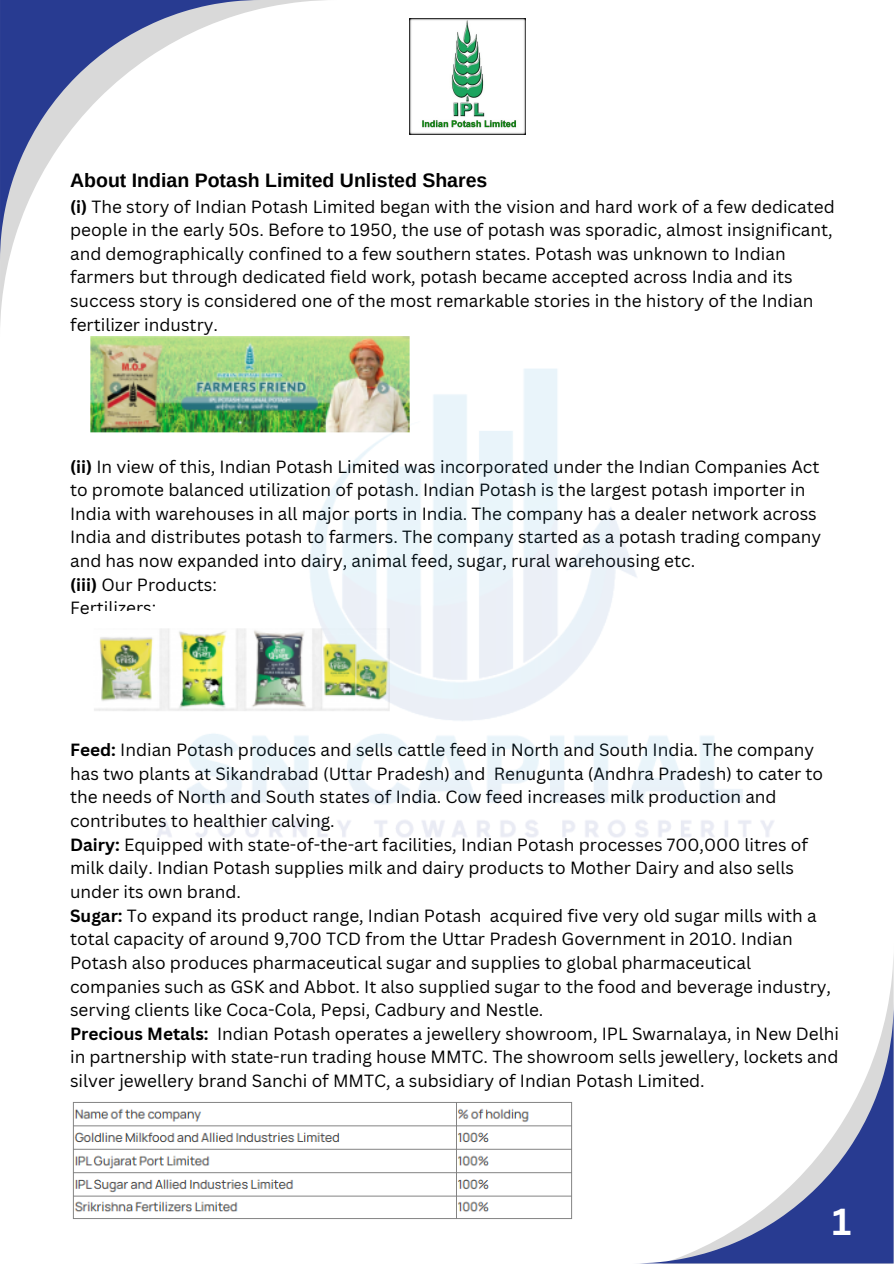
<style>
.page{position:relative;width:894px;height:1264px;background:#fff}
.page>*{position:absolute;margin:0;border:0;box-sizing:border-box;transform-origin:0 0}
.t1{font:700 36.6px "Canva Sans";color:#fff}
.t2{font:700 19.5px "Arimo";color:#000}
.t3{font:17.25px/23.7px "Canva Sans";color:#000}
.s1{font-weight:700}
</style>
<div class="page">
<svg style="left:0;top:0;width:325px;height:325px"></svg>
<svg style="left:0;top:0;width:261px;height:261px"></svg>
<svg style="left:648px;top:1002px;width:245px;height:261px"></svg>
<img style="left:409px;top:19px;width:116px;height:116px">
<img style="left:90px;top:337px;width:27px;height:96px">
<img style="left:94px;top:637px;width:23px;height:74px">
<img style="left:72px;top:1102px;width:501px;height:117px">
<img style="left:117px;top:336px;width:657px;height:501px">
<p class="t2" style="left:70px;top:169px;width:418px">About Indian Potash Limited Unlisted Shares</p>
<p class="t3" style="left:70px;top:194px;width:766px"><span class="s1">(i)</span> The story of Indian Potash Limited began with the vision and hard work of a few dedicated people in the early 50s. Before to 1950, the use of potash was sporadic, almost insignificant, and demographically confined to a few southern states. Potash was unknown to Indian farmers but through dedicated field work, potash became accepted across India and its success story is considered one of the most remarkable stories in the history of the Indian fertilizer industry.</p>
<p class="t3" style="left:70px;top:454px;width:752px"><span class="s1">(ii)</span> In view of this, Indian Potash Limited was incorporated under the Indian Companies Act to promote balanced utilization of potash. Indian Potash is the largest potash importer in India with warehouses in all major ports in India. The company has a dealer network across India and distributes potash to farmers. The company started as a potash trading company and has now expanded into dairy, animal feed, sugar, rural warehousing etc.</p>
<p class="t3" style="left:70px;top:572px;width:148px"><span class="s1">(iii)</span> Our Products:</p>
<h1 class="t3" style="left:70px;top:596px;width:88px">Fertilizers:</h1>
<p class="t3" style="left:70px;top:737px;width:754px"><span class="s1">Feed:</span> Indian Potash produces and sells cattle feed in North and South India. The company has two plants at Sikandrabad (Uttar Pradesh) and Renugunta (Andhra Pradesh) to cater to the needs of North and South states of India. Cow feed increases milk production and contributes to healthier calving.</p>
<p class="t3" style="left:70px;top:832px;width:739px"><span class="s1">Dairy:</span> Equipped with state-of-the-art facilities, Indian Potash processes 700,000 litres of milk daily. Indian Potash supplies milk and dairy products to Mother Dairy and also sells under its own brand.</p>
<p class="t3" style="left:70px;top:903px;width:762px"><span class="s1">Sugar:</span> To expand its product range, Indian Potash acquired five very old sugar mills with a total capacity of around 9,700 TCD from the Uttar Pradesh Government in 2010. Indian Potash also produces pharmaceutical sugar and supplies to global pharmaceutical companies such as GSK and Abbot. It also supplied sugar to the food and beverage industry, serving clients like Coca-Cola, Pepsi, Cadbury and Nestle.</p>
<p class="t3" style="left:70px;top:1021px;width:770px;text-align:justify"><span class="s1">Precious Metals:</span> Indian Potash operates a jewellery showroom, IPL Swarnalaya, in New Delhi in partnership with state-run trading house MMTC. The showroom sells jewellery, lockets and silver jewellery brand Sanchi of MMTC, a subsidiary of Indian Potash Limited.</p>
<p class="t1" style="left:832px;top:1195px;width:21px">1</p>
</div>
